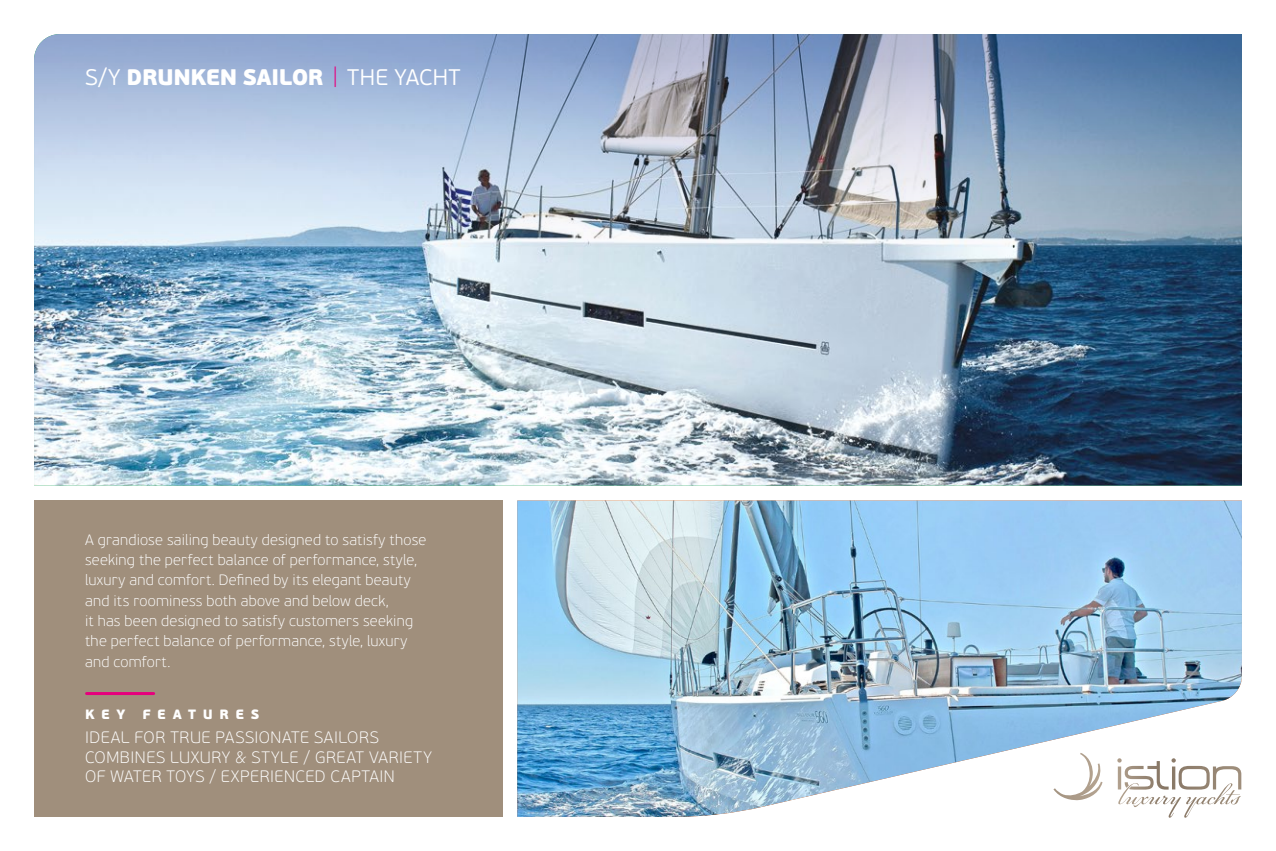
<style>
.page{position:relative;width:1276px;height:851px;background:#fff}
.page>*{position:absolute;margin:0;border:0;box-sizing:border-box;transform-origin:0 0}
.t1{font:900 22.5px "PF Beau Sans Pro";letter-spacing:-.02em;color:#fff}
.t2{font:100 16.5px/19.5px "PF Beau Sans Pro";letter-spacing:.03em;color:#fff}
.t3{font:100 15px/20.2px "PF Beau Sans Pro";letter-spacing:.015em;color:#fff}
.t4{font:900 13.5px "PF Beau Sans Pro";letter-spacing:.5em;color:#fff}
.s1{font-weight:300}
.s2{font-weight:100;color:#e6007d}
</style>
<div class="page">
<div style="left:34px;top:500px;width:468px;height:316px;background:#a08f7c"></div>
<img style="left:517px;top:500px;width:725px;height:316px">
<img style="left:34px;top:247px;width:1208px;height:238px">
<hr style="left:87px;top:692px;width:67px;height:3px;background:#e6007d">
<img style="left:34px;top:34px;width:1208px;height:213px">
<h1 class="t1" style="left:85px;top:63px;width:377px"><span class="s1">S/Y</span> DRUNKEN SAILOR <span class="s2">|</span> <span class="s1">THE YACHT</span></h1>
<p class="t3" style="left:85px;top:529px;width:343px">A grandiose sailing beauty designed to satisfy those seeking the perfect balance of performance, style, luxury and comfort. Defined by its elegant beauty and its roominess both above and below deck,<br>it has been designed to satisfy customers seeking the perfect balance of performance, style, luxury and comfort.</p>
<p class="t4" style="left:85px;top:705px;width:176px">KEY FEATURES</p>
<p class="t2" style="left:85px;top:727px;width:348px">IDEAL FOR TRUE PASSIONATE SAILORS<br>COMBINES LUXURY &amp; STYLE / GREAT VARIETY<br>OF WATER TOYS / EXPERIENCED CAPTAIN</p>
</div>
